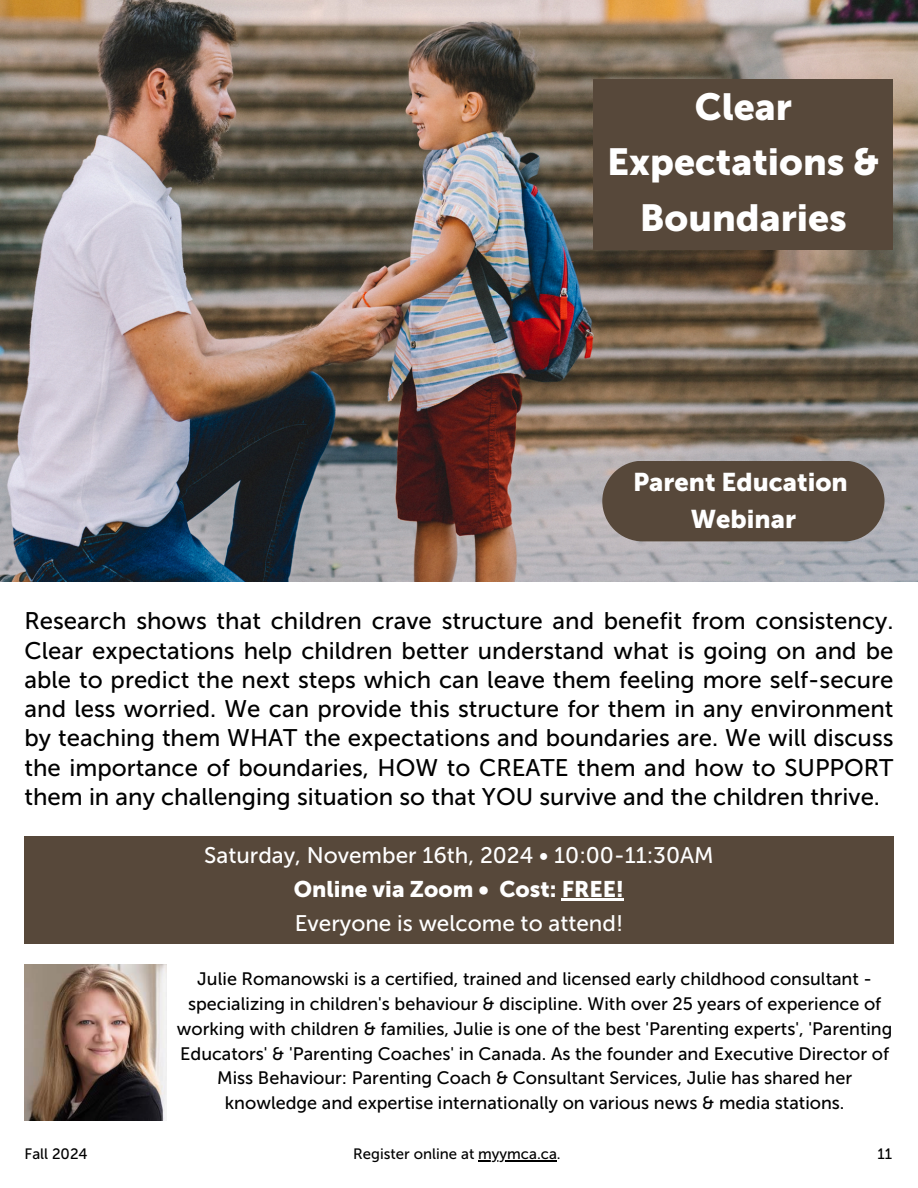
<style>
.page{position:relative;width:918px;height:1188px;background:#fff}
.page>*{position:absolute;margin:0;border:0;box-sizing:border-box;transform-origin:0 0}
.t1{font:37.5px/55.2px "Museo Sans 900";color:#fff;text-align:center}
.t2{font:25.5px/37.2px "Museo Sans 900";color:#fff;text-align:center}
.t3{font:24px/29.2px "Museo Sans 500";color:#000;text-align:justify}
.t4{font:22.5px/33.8px "Museo Sans 500";color:#fff;text-align:center}
.t5{font:18px/24.8px "Museo Sans 500";color:#000;text-align:center}
.t6{font:15px "Museo Sans 500";color:#000}
.s1{font-family:"Museo Sans 900"}
</style>
<div class="page">
<div style="left:25px;top:836px;width:868px;height:108px;background:#57483a"></div>
<hr style="left:562px;top:898px;width:62px;height:3px;background:#fff">
<img style="left:25px;top:965px;width:141px;height:156px">
<img style="left:0;top:0;width:918px;height:582px">
<div style="left:593px;top:79px;width:300px;height:170px;background:#57483a"></div>
<hr style="left:478px;top:1160px;width:79px;height:1px;background:#000">
<div style="left:602px;top:461px;width:282px;height:80px;background:#57483a"></div>
<p class="t1" style="left:607px;top:80px;width:274px">Clear<br>Expectations &amp;<br>Boundaries</p>
<p class="t2" style="left:633px;top:464px;width:216px">Parent Education<br>Webinar</p>
<h3 class="t3" style="left:25px;top:607px;width:870px">Research shows that children crave structure and benefit from consistency.<br>Clear expectations help children better understand what is going on and be able to predict the next steps which can leave them feeling more self-secure and less worried. We can provide this structure for them in any environment by teaching them WHAT the expectations and boundaries are. We will discuss the importance of boundaries, HOW to CREATE them and how to SUPPORT them in any challenging situation so that YOU survive and the children thrive.</h3>
<p class="t4" style="left:204px;top:839px;width:511px">Saturday, November 16th, 2024 • 10:00-11:30AM<br><span class="s1">Online via Zoom • Cost: FREE!<br></span>Everyone is welcome to attend!</p>
<h2 class="t5" style="left:177px;top:967px;width:717px">Julie Romanowski is a certified, trained and licensed early childhood consultant - specializing in children's behaviour &amp; discipline. With over 25 years of experience of working with children &amp; families, Julie is one of the best 'Parenting experts', 'Parenting Educators' &amp; 'Parenting Coaches' in Canada. As the founder and Executive Director of Miss Behaviour: Parenting Coach &amp; Consultant Services, Julie has shared her knowledge and expertise internationally on various news &amp; media stations.</h2>
<p class="t6" style="left:25px;top:1145px;width:65px">Fall 2024</p>
<p class="t6" style="left:353px;top:1145px;width:209px">Register online at myymca.ca.</p>
<h5 class="t6" style="left:877px;top:1145px;width:16px">11</h5>
</div>
